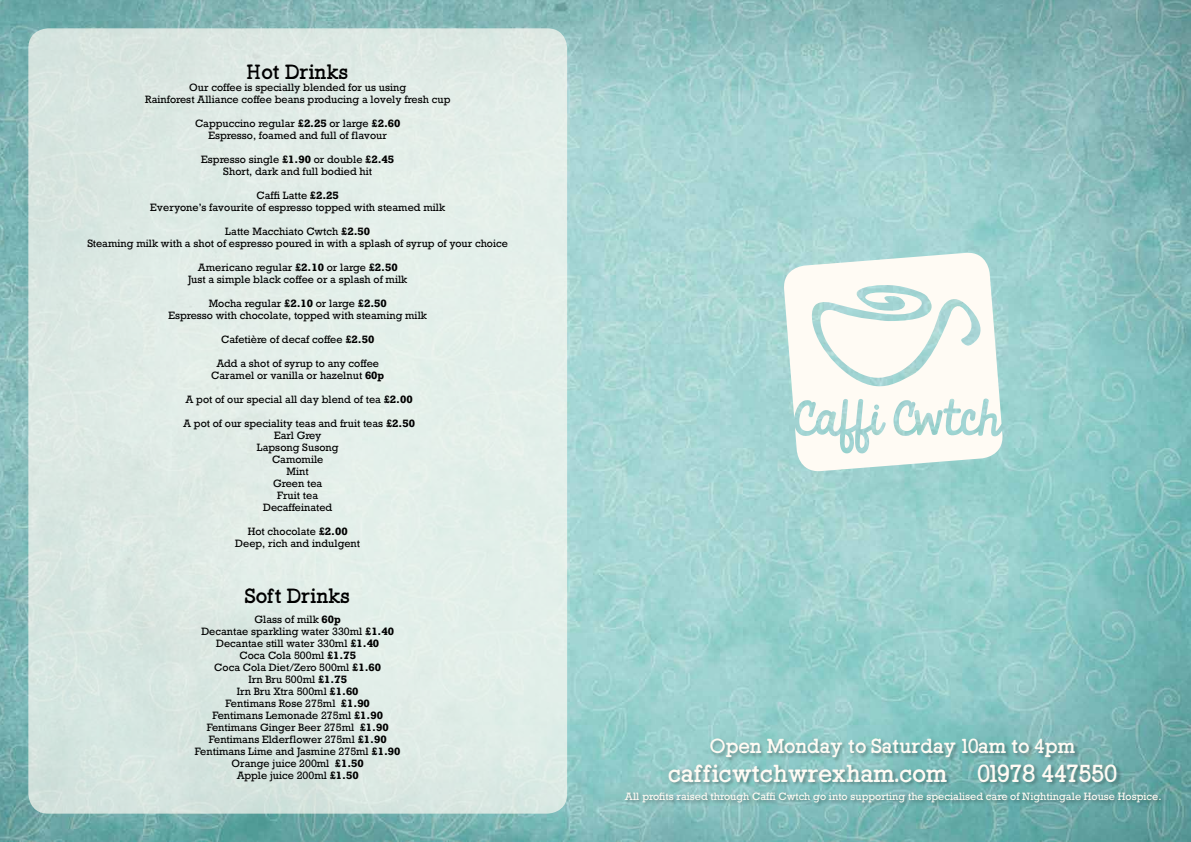
<style>
.page{position:relative;width:1191px;height:842px;background:#fff}
.page>*{position:absolute;margin:0;border:0;box-sizing:border-box;transform-origin:0 0}
.t1{font:24px "I Ama Rock";color:#fffbf4}
.t2{font:20px "I Ama Rock";color:#000}
.t3{font:19.8px "I Ama Rock";color:#fffbf4}
.t4{font:10px/12px "Rockwell";color:#000;text-align:center}
.t5{font:10px "Rockwell";color:#fffbf4}
.s1{font-weight:700}
</style>
<div class="page">
<img style="left:0;top:0;width:1191px;height:842px">
<div style="left:28px;top:28px;width:539px;height:786px;background:#e1ece7;border-radius:20px"></div>
<svg style="left:782px;top:251px;width:222px;height:222px;fill:#fffbf4"></svg>
<svg style="left:820px;top:415px;width:9px;height:15px"></svg>
<svg style="left:859px;top:434px;width:5px;height:14px"></svg>
<svg style="left:844px;top:434px;width:5px;height:14px"></svg>
<div style="left:709px;top:738px;width:371px;height:24px;background:#000;opacity:.3"></div>
<div style="left:668px;top:763px;width:453px;height:24px;background:#000;opacity:.3"></div>
<div style="left:624px;top:791px;width:541px;height:16px;background:#000;opacity:.3"></div>
<h2 class="t2" style="left:247px;top:60px;width:103px">Hot Drinks</h2>
<p class="t4" style="left:145px;top:81px;width:307px">Our coffee is specially blended for us using<br>Rainforest Alliance coffee beans producing a lovely fresh cup</p>
<p class="t4" style="left:195px;top:117px;width:207px">Cappuccino regular <span class="s1">£2.25</span> or large <span class="s1">£2.60<br></span>Espresso, foamed and full of flavour</p>
<p class="t4" style="left:201px;top:153px;width:194px">Espresso single <span class="s1">£1.90</span> or double <span class="s1">£2.45<br></span>Short, dark and full bodied hit</p>
<p class="t4" style="left:150px;top:189px;width:296px">Caffi Latte <span class="s1">£2.25<br></span>Everyone’s favourite of espresso topped with steamed milk</p>
<p class="t4" style="left:87px;top:225px;width:422px">Latte Macchiato Cwtch <span class="s1">£2.50<br></span>Steaming milk with a shot of espresso poured in with a splash of syrup of your choice</p>
<p class="t4" style="left:188px;top:261px;width:221px">Americano regular <span class="s1">£2.10</span> or large <span class="s1">£2.50<br></span>Just a simple black coffee or a splash of milk</p>
<p class="t4" style="left:168px;top:297px;width:260px">Mocha regular <span class="s1">£2.10</span> or large <span class="s1">£2.50<br></span>Espresso with chocolate, topped with steaming milk</p>
<p class="t4" style="left:221px;top:333px;width:155px">Cafetière of decaf coffee <span class="s1">£2.50</span></p>
<p class="t4" style="left:211px;top:357px;width:175px">Add a shot of syrup to any coffee<br>Caramel or vanilla or hazelnut <span class="s1">60p</span></p>
<p class="t4" style="left:185px;top:393px;width:229px">A pot of our special all day blend of tea <span class="s1">£2.00</span></p>
<p class="t4" style="left:183px;top:417px;width:233px">A pot of our speciality teas and fruit teas <span class="s1">£2.50<br></span>Earl Grey<br>Lapsong Susong<br>Camomile<br>Mint<br>Green tea<br>Fruit tea<br>Decaffeinated</p>
<p class="t4" style="left:235px;top:525px;width:126px">Hot chocolate <span class="s1">£2.00<br></span>Deep, rich and indulgent</p>
<h2 class="t2" style="left:245px;top:584px;width:106px">Soft Drinks</h2>
<p class="t4" style="left:195px;top:613px;width:207px">Glass of milk <span class="s1">60p<br></span>Decantae sparkling water 330ml <span class="s1">£1.40<br></span>Decantae still water 330ml <span class="s1">£1.40<br></span>Coca Cola 500ml <span class="s1">£1.75<br></span>Coca Cola Diet/Zero 500ml <span class="s1">£1.60<br></span>Irn Bru 500ml <span class="s1">£1.75<br></span>Irn Bru Xtra 500ml <span class="s1">£1.60<br></span>Fentimans Rose 275ml <span class="s1">£1.90<br></span>Fentimans Lemonade 275ml <span class="s1">£1.90<br></span>Fentimans Ginger Beer 275ml <span class="s1">£1.90<br></span>Fentimans Elderflower 275ml <span class="s1">£1.90<br></span>Fentimans Lime and Jasmine 275ml <span class="s1">£1.90<br></span>Orange juice 200ml <span class="s1">£1.50<br></span>Apple juice 200ml <span class="s1">£1.50</span></p>
<h3 class="t3" style="left:710px;top:734px;width:367px">Open Monday to Saturday 10am to 4pm</h3>
<h1 class="t1" style="left:669px;top:759px;width:450px">cafficwtchwrexham.com 01978 447550</h1>
<p class="t5" style="left:625px;top:790px;width:538px">All profits raised through Caffi Cwtch go into supporting the specialised care of Nightingale House Hospice.</p>
</div>
